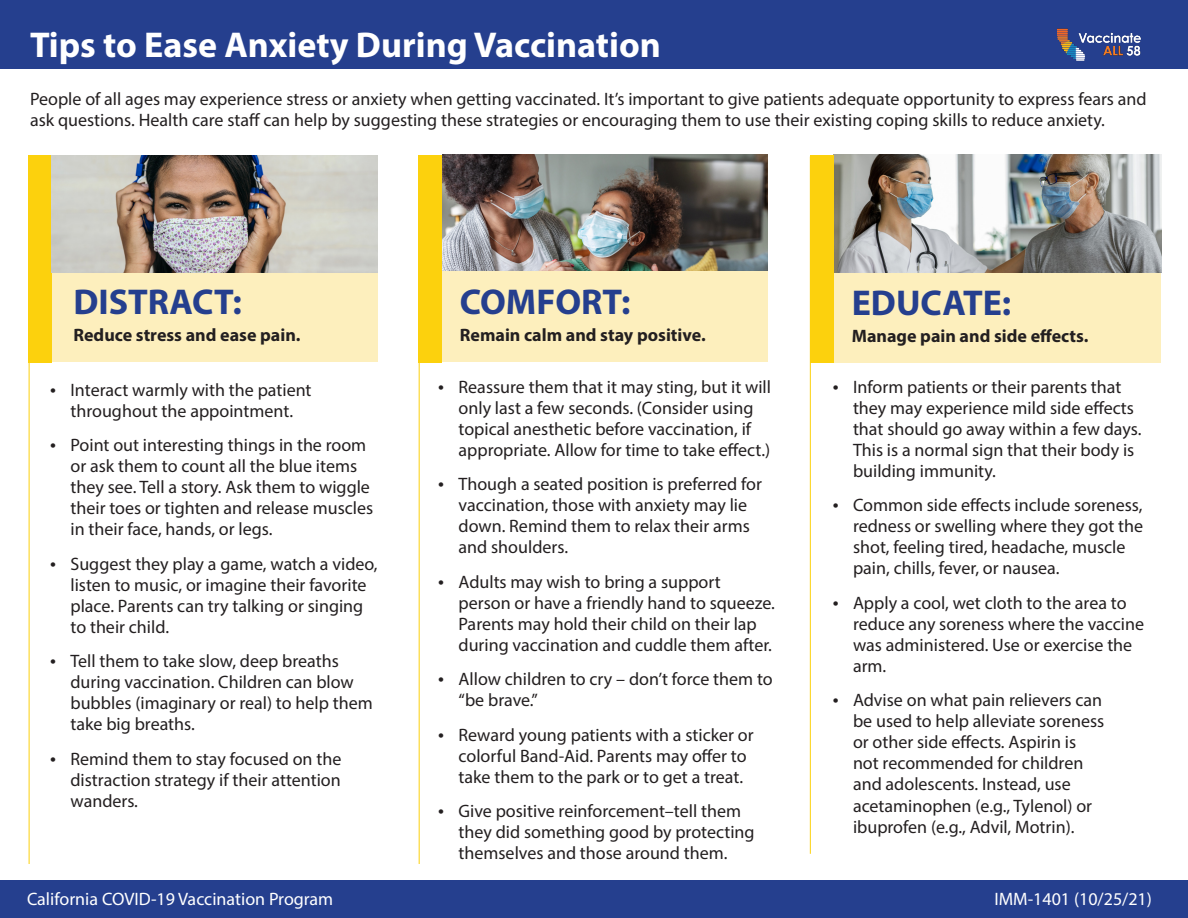
<style>
.page{position:relative;width:1188px;height:918px;background:#fff}
.page>*{position:absolute;margin:0;border:0;box-sizing:border-box;transform-origin:0 0}
.Title__H1{font:700 36px "Myriad Pro";color:#fff}
.t1{font:700 36px "Myriad Pro";color:#253f8e}
.t2{font:18px/21px "Myriad Pro";color:#231f20}
.t3{font:700 18px "Myriad Pro";color:#231f20}
.t4{font:18px "Myriad Pro";color:#fff}
.s1{font-size:21px}
</style>
<div class="page">
<div style="left:29px;top:270px;width:349px;height:92px;background:#fdefbd"></div>
<div style="left:0;top:0;width:1188px;height:69px;background:#253f8e"></div>
<hr style="left:419px;top:204px;width:1px;height:660px;background:#fcd10d">
<hr style="left:29px;top:172px;width:1px;height:692px;background:#fcd10d">
<hr style="left:810px;top:157px;width:1px;height:697px;background:#fcd10d">
<div style="left:0;top:881px;width:1188px;height:37px;background:#253f8e"></div>
<div style="left:440px;top:270px;width:328px;height:92px;background:#fdefbd"></div>
<div style="left:834px;top:271px;width:327px;height:92px;background:#fdefbd"></div>
<div style="left:29px;top:155px;width:23px;height:207px;background:#fcd10d"></div>
<img style="left:442px;top:155px;width:326px;height:115px">
<img style="left:52px;top:155px;width:326px;height:117px">
<img style="left:834px;top:155px;width:327px;height:117px">
<div style="left:419px;top:155px;width:23px;height:207px;background:#fcd10d"></div>
<div style="left:810px;top:155px;width:24px;height:207px;background:#fcd10d"></div>
<img style="left:1057px;top:28px;width:84px;height:33px">
<h1 class="Title__H1" style="left:30px;top:21px;width:632px">Tips to Ease Anxiety During Vaccination</h1>
<p class="t2" style="left:30px;top:88px;width:1118px">People of all ages may experience stress or anxiety when getting vaccinated. It’s important to give patients adequate opportunity to express fears and ask questions. Health care staff can help by suggesting these strategies or encouraging them to use their existing coping skills to reduce anxiety.</p>
<h2 class="t1" style="left:73px;top:279px;width:170px">DISTRACT:</h2>
<p class="t3" style="left:73px;top:324px;width:229px">Reduce stress and ease pain.</p>
<p class="t2" style="left:50px;top:379px;width:263px;text-align:center"><span class="s1">•</span> Interact warmly with the patient throughout the appointment.</p>
<p class="t2" style="left:70px;top:434px;width:304px;text-indent:-20px"><span class="s1">•</span> Point out interesting things in the room or ask them to count all the blue items they see. Tell a story. Ask them to wiggle their toes or tighten and release muscles in their face, hands, or legs.</p>
<p class="t2" style="left:70px;top:553px;width:309px;text-indent:-20px"><span class="s1">•</span> Suggest they play a game, watch a video, listen to music, or imagine their favorite place. Parents can try talking or singing to their child.</p>
<p class="t2" style="left:70px;top:650px;width:304px;text-indent:-20px"><span class="s1">•</span> Tell them to take slow, deep breaths during vaccination. Children can blow bubbles (imaginary or real) to help them take big breaths.</p>
<p class="t2" style="left:70px;top:748px;width:272px;text-align:justify;text-indent:-20px"><span class="s1">•</span> Remind them to stay focused on the distraction strategy if their attention wanders.</p>
<h2 class="t1" style="left:460px;top:278px;width:172px">COMFORT:</h2>
<p class="t3" style="left:460px;top:323px;width:247px">Remain calm and stay positive.</p>
<p class="t2" style="left:459px;top:376px;width:314px;text-indent:-20px"><span class="s1">•</span> Reassure them that it may sting, but it will only last a few seconds. (Consider using topical anesthetic before vaccination, if appropriate. Allow for time to take effect.)</p>
<p class="t2" style="left:459px;top:474px;width:305px;text-indent:-20px"><span class="s1">•</span> Though a seated position is preferred for vaccination, those with anxiety may lie down. Remind them to relax their arms and shoulders.</p>
<p class="t2" style="left:459px;top:571px;width:318px;text-indent:-20px"><span class="s1">•</span> Adults may wish to bring a support person or have a friendly hand to squeeze.<br>Parents may hold their child on their lap during vaccination and cuddle them after.</p>
<p class="t2" style="left:459px;top:669px;width:316px;text-indent:-20px"><span class="s1">•</span> Allow children to cry – don’t force them to “be brave.”</p>
<p class="t2" style="left:459px;top:724px;width:297px;text-indent:-20px"><span class="s1">•</span> Reward young patients with a sticker or colorful Band-Aid. Parents may offer to take them to the park or to get a treat.</p>
<p class="t2" style="left:459px;top:801px;width:298px;text-indent:-20px"><span class="s1">•</span> Give positive reinforcement–tell them they did something good by protecting themselves and those around them.</p>
<h2 class="t1" style="left:852px;top:279px;width:161px">EDUCATE:</h2>
<p class="t3" style="left:852px;top:324px;width:238px">Manage pain and side effects.</p>
<p class="t2" style="left:853px;top:376px;width:290px;text-indent:-20px"><span class="s1">•</span> Inform patients or their parents that they may experience mild side effects that should go away within a few days.<br>This is a normal sign that their body is building immunity.</p>
<p class="t2" style="left:853px;top:495px;width:292px;text-indent:-20px"><span class="s1">•</span> Common side effects include soreness, redness or swelling where they got the shot, feeling tired, headache, muscle pain, chills, fever, or nausea.</p>
<p class="t2" style="left:853px;top:592px;width:293px;text-indent:-20px"><span class="s1">•</span> Apply a cool, wet cloth to the area to reduce any soreness where the vaccine was administered. Use or exercise the arm.</p>
<p class="t2" style="left:853px;top:690px;width:253px;text-indent:-20px"><span class="s1">•</span> Advise on what pain relievers can be used to help alleviate soreness or other side effects. Aspirin is not recommended for children and adolescents. Instead, use acetaminophen (e.g., Tylenol) or ibuprofen (e.g., Advil, Motrin).</p>
<p class="t4" style="left:27px;top:888px;width:308px">California COVID-19 Vaccination Program</p>
<p class="t4" style="left:994px;top:888px;width:159px">IMM-1401 (10/25/21)</p>
</div>
